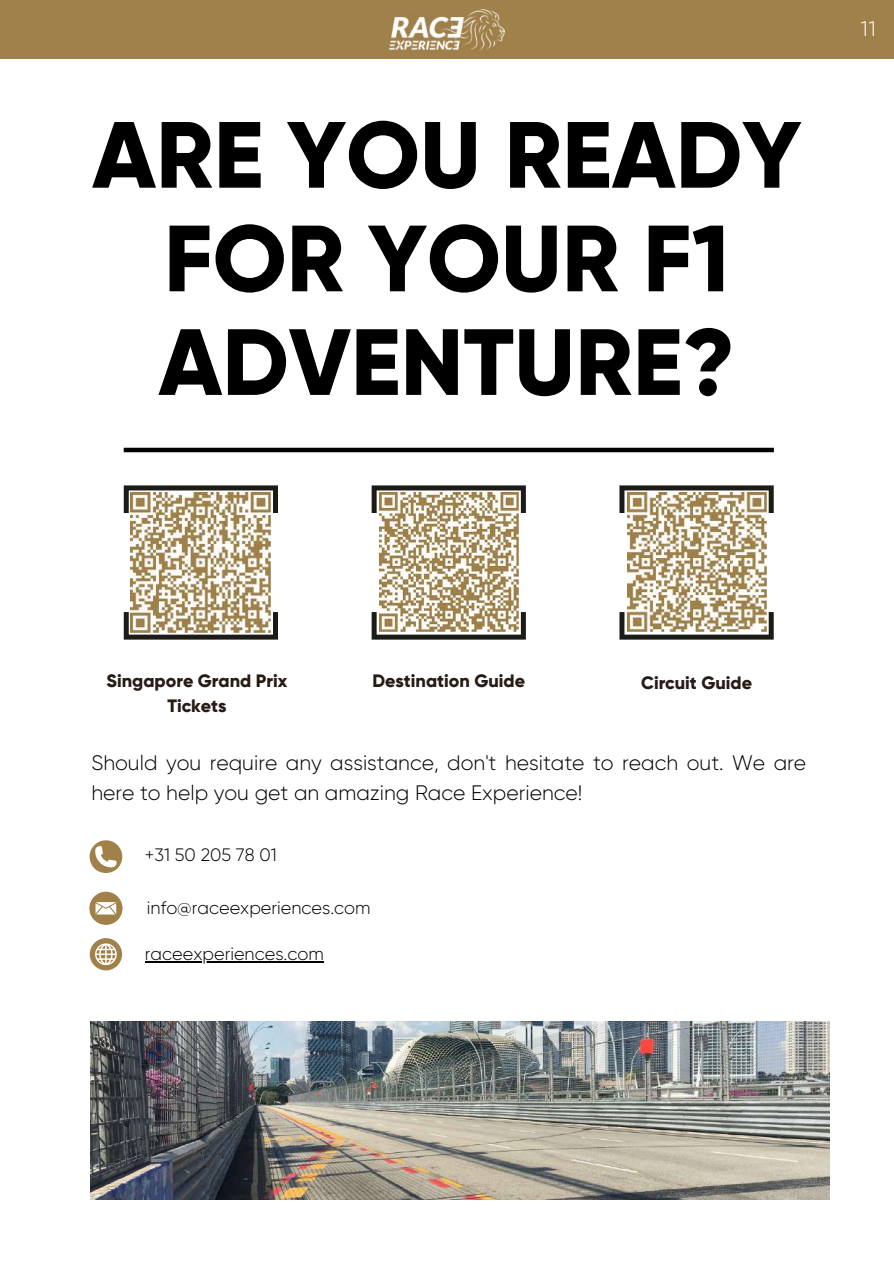
<style>
.page{position:relative;width:894px;height:1264px;background:#fff}
.page>*{position:absolute;margin:0;border:0;box-sizing:border-box;transform-origin:0 0}
.t1{font:800 93.75px/103.5px "Gilroy";color:#000;text-align:center}
.t2{font:300 21px/29.2px "Gilroy";color:#000}
.t3{font:300 21px "Gilroy";color:#fff}
.t4{font:300 18px "Gilroy";color:#000}
.t5{font:800 18px/24.8px "Gilroy";color:#261b15;text-align:center}
</style>
<div class="page">
<div style="left:0;top:0;width:893px;height:59px;background:#a0814a"></div>
<img style="left:389px;top:9px;width:115px;height:41px">
<hr style="left:124px;top:448px;width:649px;height:4px;background:#000001">
<svg style="left:124px;top:485px;width:154px;height:154px"></svg>
<svg style="left:371px;top:485px;width:154px;height:154px"></svg>
<svg style="left:619px;top:485px;width:154px;height:154px"></svg>
<img style="left:90px;top:1021px;width:738px;height:178px">
<svg style="left:90px;top:840px;width:32px;height:33px"></svg>
<svg style="left:89px;top:891px;width:33px;height:33px"></svg>
<svg style="left:90px;top:938px;width:32px;height:32px"></svg>
<hr style="left:145px;top:961px;width:179px;height:1px;background:#000">
<img style="left:379px;top:492px;width:139px;height:139px">
<img style="left:627px;top:492px;width:139px;height:139px">
<img style="left:130px;top:492px;width:140px;height:140px">
<h1 class="t1" style="left:92px;top:104px;width:710px">ARE YOU READY<br>FOR YOUR F1<br>ADVENTURE?</h1>
<p class="t3" style="left:860px;top:16px;width:16px">11</p>
<p class="t5" style="left:107px;top:669px;width:182px">Singapore Grand Prix<br>Tickets</p>
<p class="t5" style="left:372px;top:669px;width:154px">Destination Guide</p>
<p class="t5" style="left:641px;top:670px;width:112px">Circuit Guide</p>
<p class="t2" style="left:91px;top:748px;width:716px">Should you require any assistance, don't hesitate to reach out. We are here to help you get an amazing Race Experience!</p>
<p class="t4" style="left:145px;top:844px;width:133px">+31 50 205 78 01</p>
<p class="t4" style="left:147px;top:897px;width:225px">info@raceexperiences.com</p>
<p class="t4" style="left:145px;top:943px;width:180px">raceexperiences.com</p>
</div>
